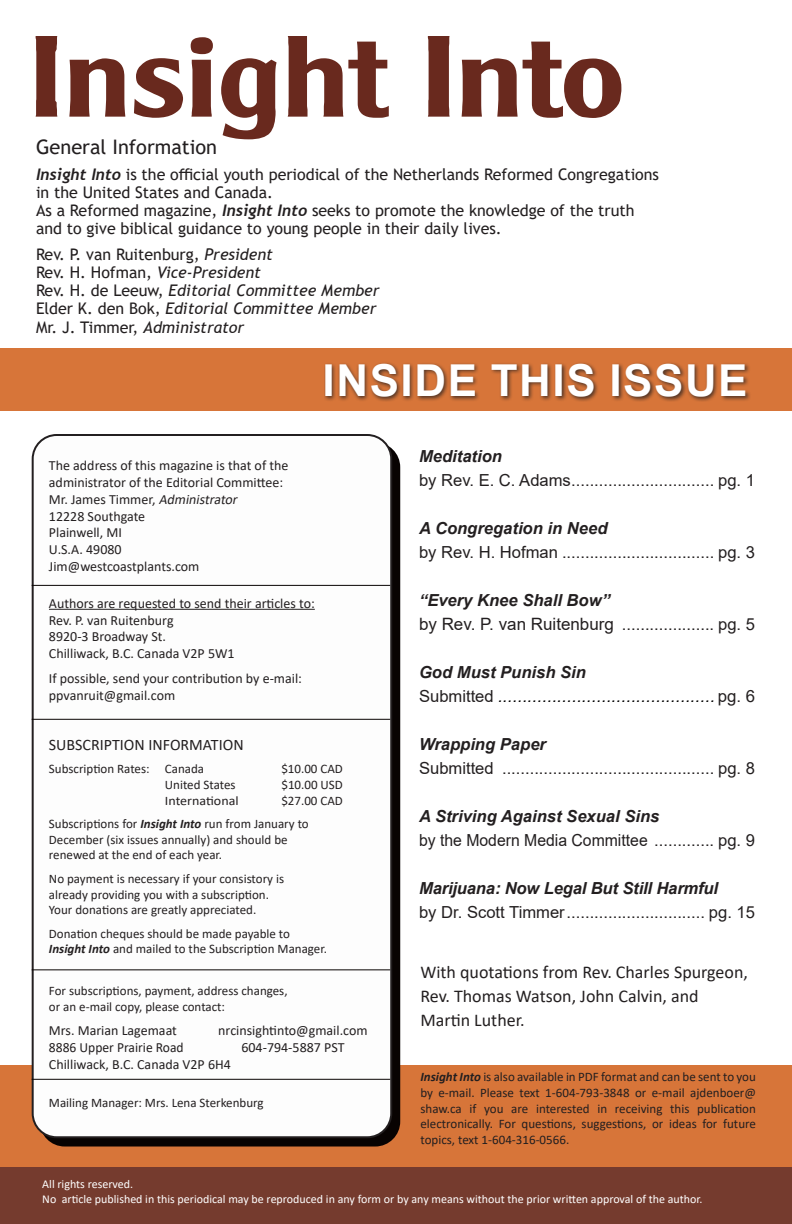
<style>
.page{position:relative;width:792px;height:1224px;background:#fff}
.page>*{position:absolute;margin:0;border:0;box-sizing:border-box;transform-origin:0 0}
.t1{font:700 44px "Arial";letter-spacing:.035em;color:#fff}
.t2{font:20px "Trebuchet MS";color:#231f20}
.t3{font:18px "Calibri";color:#231f20}
.Text_body{font:italic 16.8px "Arial";color:#000}
.Text_body-2{font:16.6px "Arial";color:#231f20}
.Text_body-3{font:italic 700 16.6px "Arial";color:#231f20}
.Text_body-4{font:16.6px "Arial";color:#231f20;scale:.95 1}
.t4{font:16px "Trebuchet MS";color:#231f20}
.t5{font:italic 16px "Trebuchet MS";color:#231f20}
.t6{font:16px "Calibri";color:#231f20}
.t7{font:14px "Calibri";color:#231f20}
.t8{font:13px/15.6px "Calibri";color:#231f20;text-align:justify}
.t9{font:13px "Calibri";color:#231f20;scale:1.08 1}
.t10{font:12px "Calibri";color:#fff}
.s1{font-family:"Trebuchet";font-weight:700;font-style:italic}
.s2{font-style:italic}
.s3{font-style:normal}
.s4{font-weight:700;font-style:italic}
.s5{font-size:17px}
.s6{font-style:normal;font-size:16.6px;color:#231f20}
.s7{font-style:normal;color:#231f20}
</style>
<div class="page">
<div style="left:0;top:348px;width:792px;height:63px;background:#d77539"></div>
<div style="left:0;top:1066px;width:792px;height:102px;background:#d77539"></div>
<div style="left:0;top:1168px;width:792px;height:56px;background:#753b2e"></div>
<svg style="left:36px;top:36px;width:585px;height:103px"></svg>
<div style="left:41px;top:443px;width:358px;height:703px;background:#080302;border-radius:24px"></div>
<div style="left:33px;top:435px;width:358px;height:702px;background:#fdfdfd;border-radius:24px"></div>
<div style="left:32px;top:434px;width:360px;height:704px;border:2px solid #231f20;border-radius:24px"></div>
<hr style="left:49px;top:609px;width:266px;height:1px;background:#231f20">
<hr style="left:32px;top:585px;width:358px;height:1px;background:#080302">
<hr style="left:32px;top:719px;width:358px;height:1px;background:#080302">
<hr style="left:32px;top:969px;width:358px;height:1px;background:#080302">
<hr style="left:32px;top:1079px;width:358px;height:1px;background:#080302">
<div style="left:324px;top:362px;width:428px;height:40px;background:#231f20;opacity:.75"></div>
<p class="t2" style="left:36px;top:134px;width:183px">General Information</p>
<p class="t4" style="left:36px;top:164px;width:625px"><span class="s1">Insight Into</span> is the official youth periodical of the Netherlands Reformed Congregations</p>
<p class="t4" style="left:36px;top:182px;width:239px">in the United States and Canada.</p>
<p class="t4" style="left:36px;top:200px;width:600px">As a Reformed magazine, <span class="s1">Insight Into</span> seeks to promote the knowledge of the truth</p>
<p class="t4" style="left:36px;top:218px;width:467px">and to give biblical guidance to young people in their daily lives.</p>
<p class="t4" style="left:36px;top:244px;width:238px">Rev. P. van Ruitenburg, <span class="s2">President</span></p>
<p class="t5" style="left:36px;top:263px;width:227px"><span class="s3">Rev. H. Hofman,</span> Vice-President</p>
<p class="t5" style="left:36px;top:281px;width:345px"><span class="s3">Rev. H. de Leeuw,</span> Editorial Committee Member</p>
<p class="t5" style="left:36px;top:299px;width:342px"><span class="s3">Elder K. den Bok,</span> Editorial Committee Member</p>
<p class="t5" style="left:36px;top:318px;width:210px"><span class="s3">Mr. J. Timmer,</span> Administrator</p>
<p class="t1" style="left:323px;top:349px;width:426px">INSIDE THIS ISSUE</p>
<p class="t7" style="left:49px;top:456px;width:241px">The address of this magazine is that of the</p>
<p class="t7" style="left:49px;top:473px;width:236px">administrator of the Editorial Committee:</p>
<p class="t7" style="left:49px;top:489px;width:193px">M r. J a m e s Ti m m e r, <span class="s2">Administrator</span></p>
<p class="t7" style="left:49px;top:506px;width:98px">12228 Southgate</p>
<p class="t7" style="left:49px;top:523px;width:75px">Plainwell, MI</p>
<p class="t7" style="left:49px;top:540px;width:74px">U.S.A. 49080</p>
<p class="t7" style="left:49px;top:557px;width:152px">Jim@westcoastplants.com</p>
<p class="t7" style="left:49px;top:593px;width:267px">Authors are requested to send their articles to:</p>
<p class="t7" style="left:49px;top:610px;width:126px">Rev. P. van Ruitenburg</p>
<p class="t7" style="left:49px;top:627px;width:119px">8920-3 Broadway St.</p>
<p class="t7" style="left:49px;top:644px;width:187px">Chilliwack, B.C. Canada V2P 5W1</p>
<p class="t7" style="left:49px;top:669px;width:255px">If possible, send your contribution by e-mail:</p>
<p class="t7" style="left:49px;top:685px;width:128px">ppvanruit@gmail.com</p>
<p class="t6" style="left:49px;top:733px;width:196px">SUBSCRIPTION INFORMATION</p>
<p class="t8" style="left:49px;top:761px;width:157px">Subscription Rates: Canada</p>
<p class="t8" style="left:281px;top:761px;width:63px">$10.00 CAD</p>
<p class="t8" style="left:165px;top:776px;width:72px">United States</p>
<p class="t8" style="left:281px;top:776px;width:63px">$10.00 USD</p>
<p class="t9" style="left:165px;top:791px;width:70px">International</p>
<p class="t8" style="left:281px;top:792px;width:63px">$27.00 CAD</p>
<p class="t8" style="left:49px;top:816px;width:261px">Subscriptions for <span class="s4">Insight Into</span> run from January to</p>
<p class="t8" style="left:49px;top:831px;width:240px">December (six issues annually) and should be</p>
<p class="t8" style="left:49px;top:847px;width:175px">renewed at the end of each year.</p>
<p class="t8" style="left:49px;top:870px;width:237px">No payment is necessary if your consistory is</p>
<p class="t8" style="left:49px;top:886px;width:222px">already providing you with a subscription.</p>
<p class="t8" style="left:49px;top:902px;width:209px">Your donations are greatly appreciated.</p>
<p class="t8" style="left:49px;top:925px;width:243px">Donation cheques should be made payable to</p>
<p class="t8" style="left:49px;top:941px;width:279px"><span class="s4">Insight Into</span> and mailed to the Subscription Manager.</p>
<p class="t8" style="left:49px;top:982px;width:240px">For subscriptions, payment, address changes,</p>
<p class="t8" style="left:49px;top:998px;width:178px">or an e-mail copy, please contact:</p>
<p class="t7" style="left:49px;top:1021px;width:129px">Mrs. Marian Lagemaat</p>
<p class="t7" style="left:218px;top:1021px;width:151px">nrcinsightinto@gmail.com</p>
<p class="t7" style="left:49px;top:1038px;width:136px">8886 Upper Prairie Road</p>
<p class="t7" style="left:241px;top:1038px;width:105px">604-794-5887 PST</p>
<p class="t7" style="left:49px;top:1055px;width:184px">Chilliwack, B.C. Canada V2P 6H4</p>
<p class="t8" style="left:49px;top:1094px;width:216px">Mailing Manager: Mrs. Lena Sterkenburg</p>
<p class="Text_body-3" style="left:419px;top:445px;width:84px">Meditation</p>
<p class="Text_body-2" style="left:419px;top:469px;width:337px">by Rev. E. C. Adams............................... pg. 1</p>
<p class="Text_body-3" style="left:419px;top:517px;width:190px">A Congregation in Need</p>
<p class="Text_body-2" style="left:419px;top:541px;width:337px">by Rev. H. Hofman ................................. pg. 3</p>
<p class="Text_body-3" style="left:419px;top:589px;width:192px">“Every Knee Shall Bow”</p>
<p class="Text_body-2" style="left:419px;top:613px;width:337px"><span class="s5">by Rev. P. van Ruitenburg</span> .................... pg. 5</p>
<p class="Text_body-3" style="left:419px;top:661px;width:168px">God Must Punish Sin</p>
<p class="Text_body" style="left:419px;top:685px;width:337px"><span class="s6">Submitted</span> ............................................ <span class="s7">pg. 6</span></p>
<p class="Text_body-3" style="left:419px;top:733px;width:128px">Wrapping Paper</p>
<p class="Text_body-2" style="left:419px;top:757px;width:337px">Submitted .............................................. pg. 8</p>
<p class="Text_body-3" style="left:419px;top:805px;width:242px">A Striving Against Sexual Sins</p>
<p class="Text_body-4" style="left:419px;top:829px;width:355px">by the Modern Media Committee ............. pg. 9</p>
<p class="Text_body-3" style="left:419px;top:877px;width:301px">Marijuana: Now Legal But Still Harmful</p>
<p class="Text_body-2" style="left:419px;top:901px;width:337px">by Dr. Scott Timmer.............................. pg. 15</p>
<p class="t3" style="left:420px;top:959px;width:329px">With quotations from Rev. Charles Spurgeon,</p>
<p class="t3" style="left:420px;top:983px;width:280px">Rev. Thomas Watson, John Calvin, and</p>
<p class="t3" style="left:420px;top:1007px;width:106px">Martin Luther.</p>
<p class="t8" style="left:420px;top:1069px;width:337px"><span class="s4">Insight Into</span> is also available in PDF format and can be sent to you by e-mail. Please text 1-604-793-3848 or e-mail ajdenboer@ shaw.ca if you are interested in receiving this publication electronically. For questions, suggestions, or ideas for future topics, text 1-604-316-0566.</p>
<p class="t10" style="left:42px;top:1176px;width:92px">All rights reserved.</p>
<p class="t10" style="left:42px;top:1191px;width:662px">No article published in this periodical may be reproduced in any form or by any means without the prior written approval of the author.</p>
</div>
